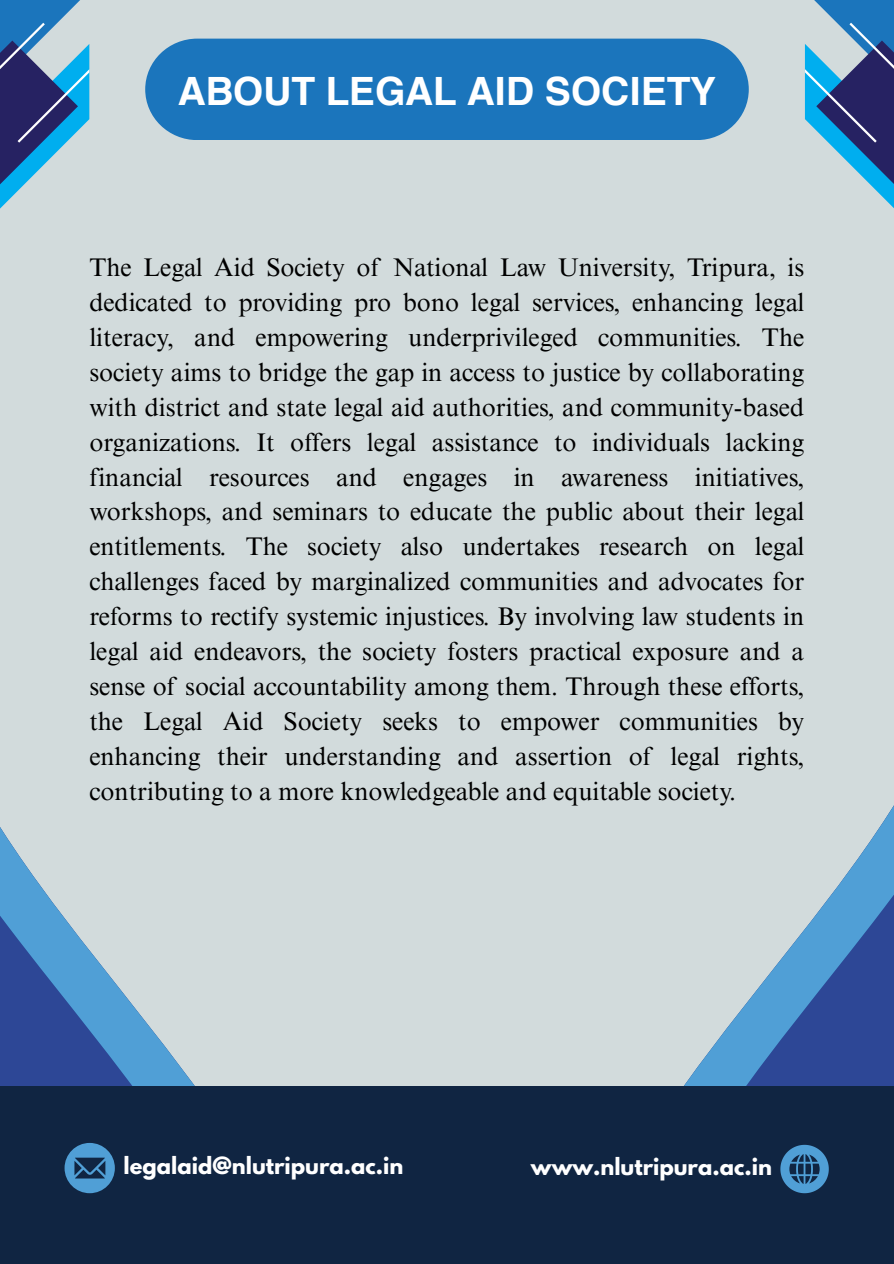
<style>
.page{position:relative;width:894px;height:1264px;background:#fff}
.page>*{position:absolute;margin:0;border:0;box-sizing:border-box;transform-origin:0 0}
.t1{font:700 39px "Helvetica World";color:#fff}
.t2{font:25.5px/35px "Times NRMT Pro";color:#000;text-align:justify}
.t3{font:700 21px "League Spartan";color:#fff}
</style>
<div class="page">
<div style="left:0;top:0;width:893px;height:1263px;background:#d2dbdc"></div>
<svg style="left:0;top:827px;width:195px;height:259px"></svg>
<svg style="left:684px;top:807px;width:209px;height:279px"></svg>
<div style="left:0;top:1086px;width:893px;height:177px;background:#102542"></div>
<div style="left:145px;top:39px;width:603px;height:101px;background:#1b75bc"></div>
<svg style="left:0;top:1038px;width:181px;height:156px"></svg>
<svg style="left:709px;top:1021px;width:184px;height:173px"></svg>
<svg style="left:804px;top:0;width:89px;height:207px"></svg>
<svg style="left:0;top:0;width:89px;height:209px"></svg>
<p class="t1" style="left:178px;top:59px;width:539px">ABOUT LEGAL AID SOCIETY</p>
<h2 class="t2" style="left:89px;top:253px;width:716px">The Legal Aid Society of National Law University, Tripura, is dedicated to providing pro bono legal services, enhancing legal literacy, and empowering underprivileged communities. The society aims to bridge the gap in access to justice by collaborating with district and state legal aid authorities, and community-based organizations. It offers legal assistance to individuals lacking financial resources and engages in awareness initiatives, workshops, and seminars to educate the public about their legal entitlements. The society also undertakes research on legal challenges faced by marginalized communities and advocates for reforms to rectify systemic injustices. By involving law students in legal aid endeavors, the society fosters practical exposure and a sense of social accountability among them. Through these efforts, the Legal Aid Society seeks to empower communities by enhancing their understanding and assertion of legal rights, contributing to a more knowledgeable and equitable society.</h2>
<h1 class="t3" style="left:124px;top:1154px;width:281px">legalaid@nlutripura.ac.in</h1>
<p class="t3" style="left:531px;top:1155px;width:242px">www.nlutripura.ac.in</p>
</div>
